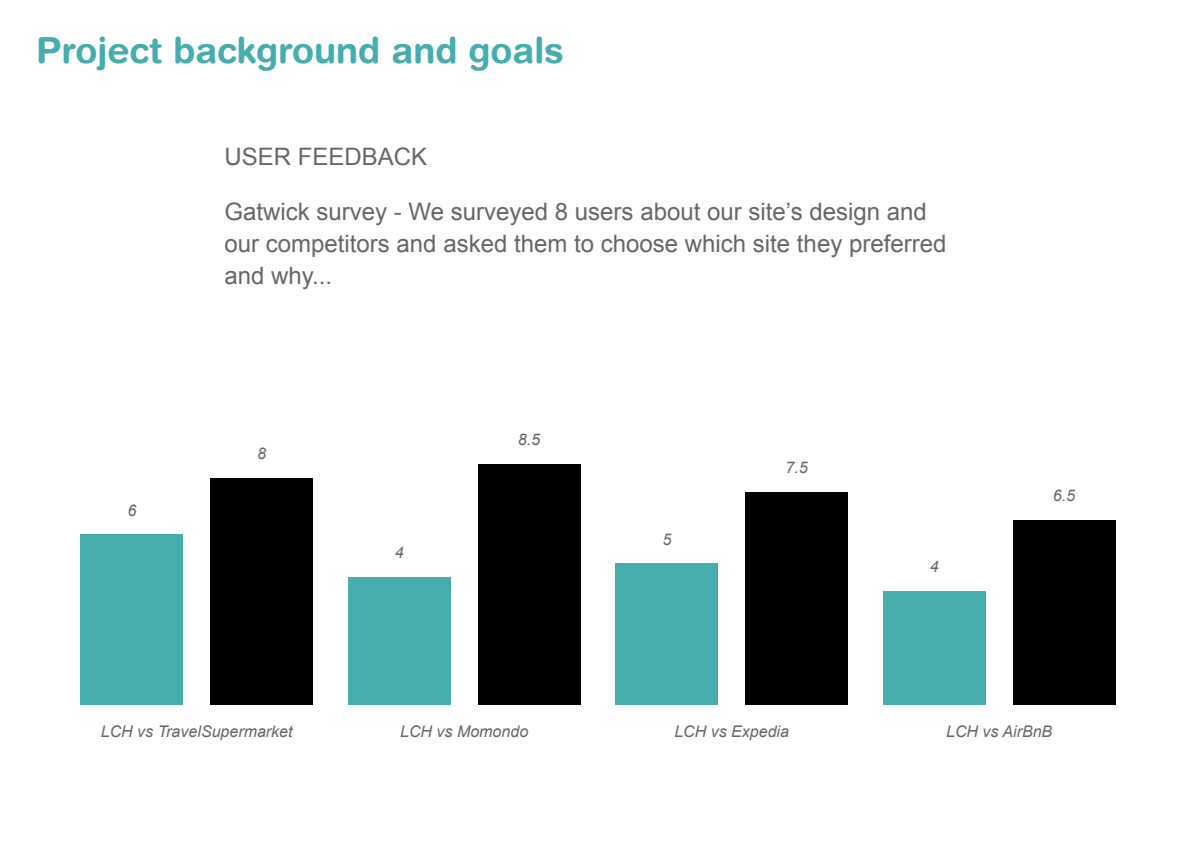
<style>
.page{position:relative;width:1191px;height:842px;background:#fff}
.page>*{position:absolute;margin:0;border:0;box-sizing:border-box;transform-origin:0 0}
.t1{font:700 36px "Helvetica Rounded LT";color:#45adad}
.t2{font:24px/32px "Arial";color:#666}
.t3{font:italic 16px "Arial";color:#666}
</style>
<div class="page">
<div style="left:81px;top:535px;width:102px;height:170px;background:#45adad"></div>
<div style="left:210px;top:478px;width:103px;height:226px;background:#000"></div>
<div style="left:348px;top:577px;width:102px;height:128px;background:#45adad"></div>
<div style="left:478px;top:464px;width:102px;height:241px;background:#000"></div>
<div style="left:616px;top:563px;width:102px;height:142px;background:#45adad"></div>
<div style="left:745px;top:492px;width:102px;height:213px;background:#000"></div>
<div style="left:883px;top:592px;width:102px;height:113px;background:#45adad"></div>
<div style="left:1013px;top:521px;width:102px;height:184px;background:#000"></div>
<h1 class="t1" style="left:36px;top:28px;width:529px">Project background and goals</h1>
<p class="t2" style="left:224px;top:141px;width:204px">USER FEEDBACK</p>
<p class="t2" style="left:224px;top:195px;width:723px">Gatwick survey - We surveyed 8 users about our site’s design and our competitors and asked them to choose which site they preferred and why...</p>
<p class="t3" style="left:127px;top:500px;width:10px">6</p>
<p class="t3" style="left:257px;top:443px;width:10px">8</p>
<p class="t3" style="left:101px;top:721px;width:193px">LCH vs TravelSupermarket</p>
<p class="t3" style="left:395px;top:542px;width:10px">4</p>
<p class="t3" style="left:518px;top:429px;width:24px">8.5</p>
<p class="t3" style="left:662px;top:529px;width:10px">5</p>
<p class="t3" style="left:785px;top:457px;width:24px">7.5</p>
<p class="t3" style="left:930px;top:556px;width:10px">4</p>
<p class="t3" style="left:1053px;top:485px;width:24px">6.5</p>
<p class="t3" style="left:400px;top:721px;width:130px">LCH vs Momondo</p>
<p class="t3" style="left:674px;top:721px;width:116px">LCH vs Expedia</p>
<p class="t3" style="left:946px;top:721px;width:108px">LCH vs AirBnB</p>
</div>
